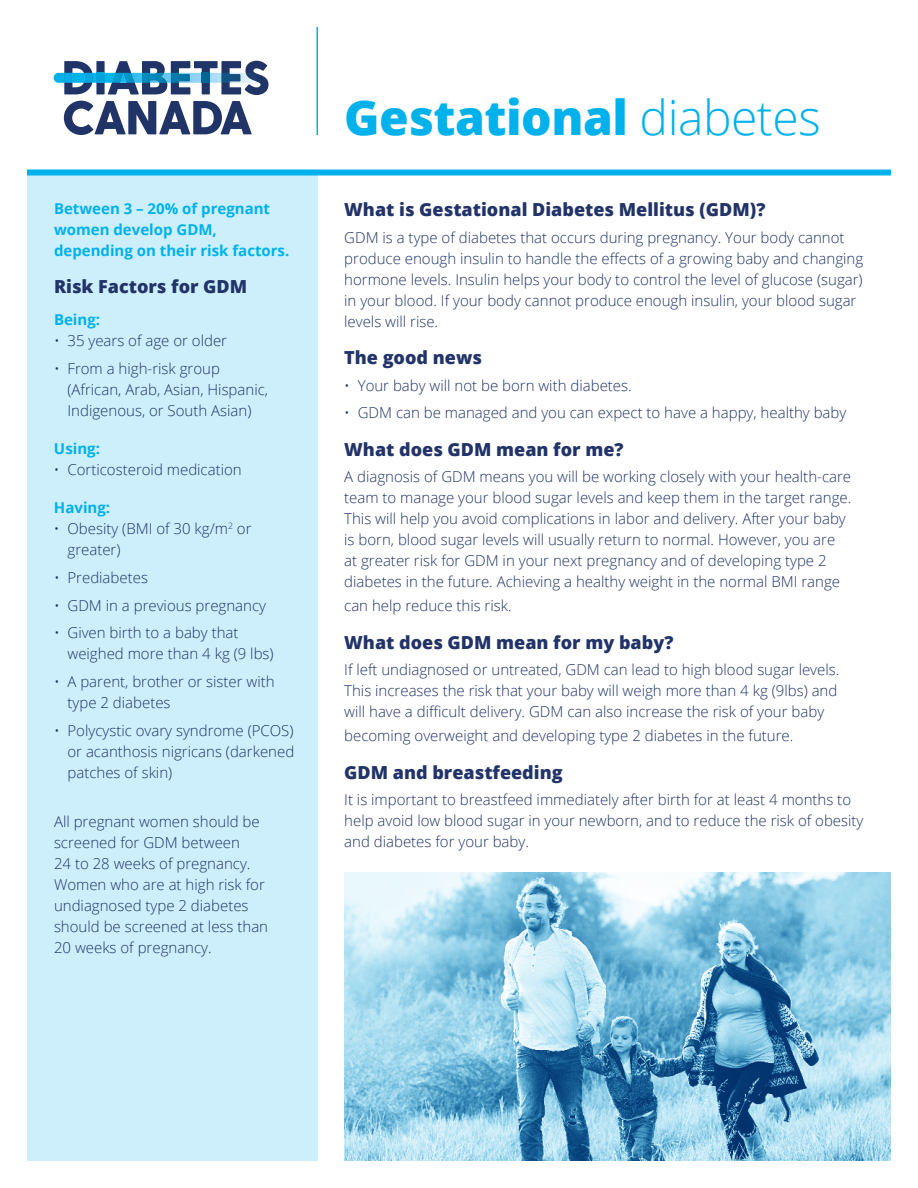
<style>
.page{position:relative;width:918px;height:1188px;background:#fff}
.page>*{position:absolute;margin:0;border:0;box-sizing:border-box;transform-origin:0 0}
.t1{font:800 48px "Open Sans";letter-spacing:-.01em;color:#00b1eb}
.t2{font:800 18px "Open Sans";color:#213368}
.t3{font:300 15px/21px "Open Sans";color:#213368}
.t4{font:700 15px/21px "Open Sans";color:#00b1eb}
.s1{font-weight:300}
</style>
<div class="page">
<div style="left:27px;top:176px;width:290px;height:985px;background:#cceffb"></div>
<div style="left:27px;top:170px;width:864px;height:6px;background:#00b1eb"></div>
<hr style="left:316px;top:27px;width:2px;height:108px;background:#00b1eb">
<svg style="left:64px;top:101px;width:188px;height:34px"></svg>
<img style="left:54px;top:73px;width:10px;height:10px">
<svg style="left:64px;top:61px;width:204px;height:34px"></svg>
<img style="left:221px;top:73px;width:19px;height:10px">
<img style="left:246px;top:73px;width:18px;height:10px">
<img style="left:344px;top:873px;width:547px;height:288px">
<p class="t4" style="left:54px;top:198px;width:237px">Between 3 – 20% of pregnant women develop GDM, depending on their risk factors.</p>
<p class="t2" style="left:54px;top:273px;width:195px">Risk Factors for GDM</p>
<p class="t4" style="left:54px;top:309px;width:48px">Being:</p>
<p class="t3" style="left:54px;top:330px;width:175px">• 35 years of age or older</p>
<p class="t3" style="left:67px;top:357px;width:202px;text-indent:-13px">• From a high-risk group (African, Arab, Asian, Hispanic,<br>Indigenous, or South Asian)</p>
<p class="t4" style="left:54px;top:438px;width:47px">Using:</p>
<p class="t3" style="left:54px;top:459px;width:189px">• Corticosteroid medication</p>
<p class="t4" style="left:54px;top:497px;width:58px">Having:</p>
<p class="t3" style="left:68px;top:518px;width:186px;text-indent:-14px">• Obesity (BMI of 30 kg/m<sup>2</sup> or greater)</p>
<p class="t3" style="left:54px;top:567px;width:96px">• Prediabetes</p>
<p class="t3" style="left:54px;top:594px;width:214px">• GDM in a previous pregnancy</p>
<p class="t3" style="left:68px;top:622px;width:208px;text-indent:-14px">• Given birth to a baby that weighed more than 4 kg (9 lbs)</p>
<p class="t3" style="left:68px;top:671px;width:209px;text-indent:-14px">• A parent, brother or sister with type 2 diabetes</p>
<p class="t3" style="left:68px;top:720px;width:228px;text-align:justify;text-indent:-14px">• Polycystic ovary syndrome (PCOS) or acanthosis nigricans (darkened patches of skin)</p>
<p class="t3" style="left:54px;top:810px;width:216px">All pregnant women should be screened for GDM between<br>24 to 28 weeks of pregnancy.<br>Women who are at high risk for undiagnosed type 2 diabetes should be screened at less than<br>20 weeks of pregnancy.</p>
<h1 class="t1" style="left:344px;top:81px;width:478px">Gestational <span class="s1">diabetes</span></h1>
<p class="t2" style="left:344px;top:196px;width:423px">What is Gestational Diabetes Mellitus (GDM)?</p>
<p class="t3" style="left:344px;top:226px;width:521px">GDM is a type of diabetes that occurs during pregnancy. Your body cannot produce enough insulin to handle the effects of a growing baby and changing hormone levels. Insulin helps your body to control the level of glucose (sugar) in your blood. If your body cannot produce enough insulin, your blood sugar levels will rise.</p>
<p class="t2" style="left:344px;top:344px;width:139px">The good news</p>
<p class="t3" style="left:344px;top:374px;width:289px">• Your baby will not be born with diabetes.</p>
<p class="t3" style="left:344px;top:402px;width:504px">• GDM can be managed and you can expect to have a happy, healthy baby</p>
<p class="t2" style="left:344px;top:436px;width:281px">What does GDM mean for me?</p>
<p class="t3" style="left:344px;top:466px;width:509px">A diagnosis of GDM means you will be working closely with your health-care team to manage your blood sugar levels and keep them in the target range.<br>This will help you avoid complications in labor and delivery. After your baby is born, blood sugar levels will usually return to normal. However, you are at greater risk for GDM in your next pregnancy and of developing type 2 diabetes in the future. Achieving a healthy weight in the normal BMI range</p>
<p class="t3" style="left:344px;top:595px;width:169px">can help reduce this risk.</p>
<p class="t2" style="left:344px;top:628px;width:331px">What does GDM mean for my baby?</p>
<p class="t3" style="left:344px;top:659px;width:497px">If left undiagnosed or untreated, GDM can lead to high blood sugar levels.<br>This increases the risk that your baby will weigh more than 4 kg (9lbs) and will have a difficult delivery. GDM can also increase the risk of your baby</p>
<p class="t3" style="left:344px;top:725px;width:451px">becoming overweight and developing type 2 diabetes in the future.</p>
<p class="t2" style="left:344px;top:758px;width:220px">GDM and breastfeeding</p>
<p class="t3" style="left:344px;top:789px;width:521px">It is important to breastfeed immediately after birth for at least 4 months to help avoid low blood sugar in your newborn, and to reduce the risk of obesity and diabetes for your baby.</p>
</div>
